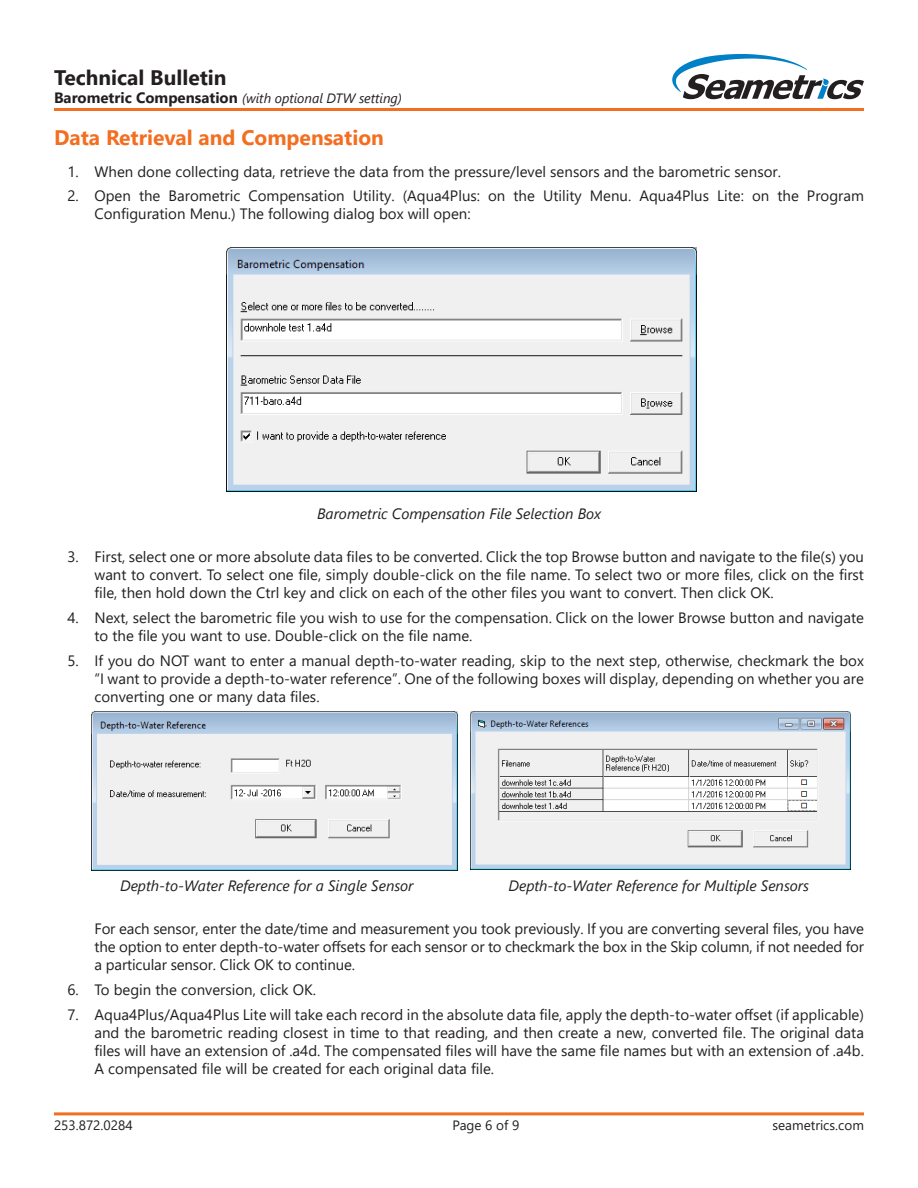
<style>
.page{position:relative;width:918px;height:1188px;background:#fff}
.page>*{position:absolute;margin:0;border:0;box-sizing:border-box;transform-origin:0 0}
.Heading_1{font:700 21px "Segoe UI";color:#f36e21}
.t1{font:700 21px "Segoe UI";color:#231f20}
.Main_Text{font:15px/18px "Segoe UI";color:#231f20;text-align:justify}
.t2{font:italic 15px "Segoe UI";color:#231f20}
.t3{font:italic 13.5px "Segoe UI";color:#231f20}
.t4{font:13.5px "Segoe UI";color:#231f20}
.s1{font-weight:700;font-style:normal;font-size:15px}
</style>
<div class="page">
<hr style="left:54px;top:1112px;width:810px;height:3px;background:#f36e21">
<svg style="left:672px;top:54px;width:192px;height:45px"></svg>
<hr style="left:54px;top:108px;width:810px;height:3px;background:#f36e21">
<img style="left:226px;top:247px;width:470px;height:244px">
<img style="left:92px;top:712px;width:366px;height:159px">
<img style="left:470px;top:712px;width:381px;height:157px">
<h1 class="t1" style="left:54px;top:58px;width:174px">Technical Bulletin</h1>
<p class="t3" style="left:54px;top:87px;width:350px"><span class="s1">Barometric Compensation</span> (with optional DTW setting)</p>
<p class="Heading_1" style="left:54px;top:118px;width:331px">Data Retrieval and Compensation</p>
<p class="Main_Text" style="left:68px;top:161px;width:715px">1. When done collecting data, retrieve the data from the pressure/level sensors and the barometric sensor.</p>
<p class="Main_Text" style="left:94px;top:186px;width:771px;text-indent:-27px">2. Open the Barometric Compensation Utility. (Aqua4Plus: on the Utility Menu. Aqua4Plus Lite: on the Program<br>Configuration Menu.) The following dialog box will open:</p>
<p class="t2" style="left:317px;top:502px;width:285px">Barometric Compensation File Selection Box</p>
<p class="Main_Text" style="left:94px;top:547px;width:771px;text-indent:-27px">3. First, select one or more absolute data files to be converted. Click the top Browse button and navigate to the file(s) you want to convert. To select one file, simply double-click on the file name. To select two or more files, click on the first file, then hold down the Ctrl key and click on each of the other files you want to convert. Then click OK.</p>
<p class="Main_Text" style="left:94px;top:607px;width:771px;text-indent:-27px">4. Next, select the barometric file you wish to use for the compensation. Click on the lower Browse button and navigate to the file you want to use. Double-click on the file name.</p>
<p class="Main_Text" style="left:94px;top:650px;width:771px;text-indent:-27px">5. If you do NOT want to enter a manual depth-to-water reading, skip to the next step, otherwise, checkmark the box “I want to provide a depth-to-water reference”. One of the following boxes will display, depending on whether you are converting one or many data files.</p>
<p class="t2" style="left:120px;top:874px;width:295px">Depth-to-Water Reference for a Single Sensor</p>
<p class="t2" style="left:508px;top:874px;width:302px">Depth-to-Water Reference for Multiple Sensors</p>
<p class="Main_Text" style="left:94px;top:919px;width:771px">For each sensor, enter the date/time and measurement you took previously. If you are converting several files, you have the option to enter depth-to-water offsets for each sensor or to checkmark the box in the Skip column, if not needed for a particular sensor. Click OK to continue.</p>
<p class="Main_Text" style="left:68px;top:979px;width:250px">6. To begin the conversion, click OK.</p>
<p class="Main_Text" style="left:94px;top:1004px;width:771px;text-indent:-27px">7. Aqua4Plus/Aqua4Plus Lite will take each record in the absolute data file, apply the depth-to-water offset (if applicable) and the barometric reading closest in time to that reading, and then create a new, converted file. The original data files will have an extension of .a4d. The compensated files will have the same file names but with an extension of .a4b.<br>A compensated file will be created for each original data file.</p>
<p class="t4" style="left:54px;top:1113px;width:80px">253.872.0284</p>
<p class="t4" style="left:453px;top:1113px;width:68px">Page 6 of 9</p>
<p class="t4" style="left:772px;top:1113px;width:93px">seametrics.com</p>
</div>
